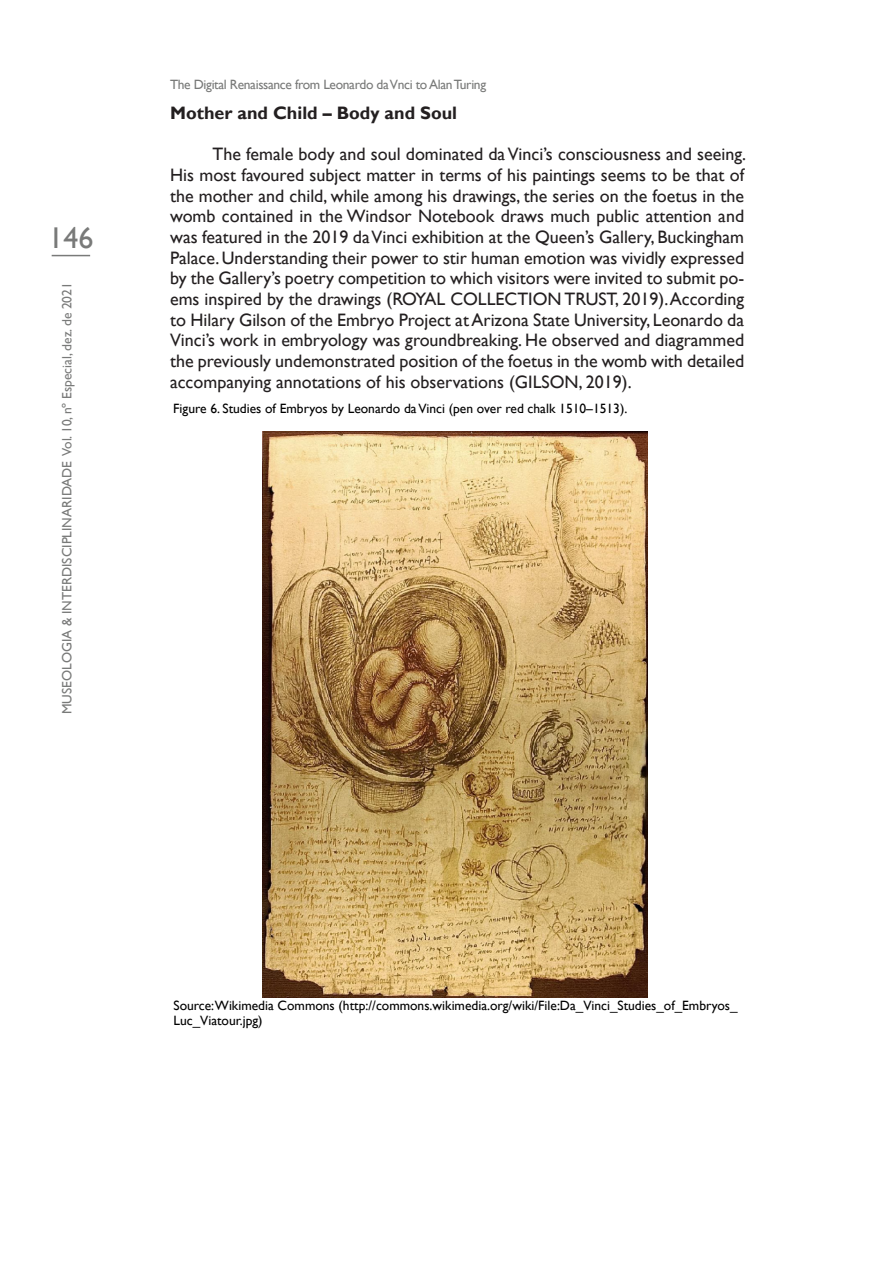
<style>
.page{position:relative;width:893px;height:1263px;background:#fff}
.page>*{position:absolute;margin:0;border:0;box-sizing:border-box;transform-origin:0 0}
.t1{font:30px "Gill Sans";color:#797a79}
.Texto_normal{font:18px/20.7px "Gill Sans";color:#231f20;text-align:justify}
.Subtítulo{font:700 18px "Gill Sans";color:#231f20}
.Legenda_imagem_2_-_f{font:13.5px/15px "Gill Sans";color:#000}
.t2{font:13.5px "Gill Sans";color:#797a79}
.t3{font:13.5px "Gill Sans";letter-spacing:-.025em;color:#797a79}
</style>
<div class="page">
<hr style="left:52px;top:255px;width:38px;height:1px;background:#797a79">
<img style="left:263px;top:431px;width:385px;height:566px">
<h1 class="t1" style="left:48px;top:221px;width:46px">146</h1>
<p class="t2" style="left:59px;top:714px;width:433px;rotate:-90deg">MUSEOLOGIA &amp; INTERDISCIPLINARIDADE Vol. 10, nº Especial, dez. de 2021</p>
<p class="t3" style="left:170px;top:76px;width:318px">The Digital Renaissance from Leonardo da Vnci to Alan Turing</p>
<p class="Subtítulo" style="left:170px;top:102px;width:289px">Mother and Child – Body and Soul</p>
<p class="Texto_normal" style="left:170px;top:144px;width:577px;text-indent:43px">The female body and soul dominated da Vinci’s consciousness and seeing.<br>His most favoured subject matter in terms of his paintings seems to be that of the mother and child, while among his drawings, the series on the foetus in the womb contained in the Windsor Notebook draws much public attention and was featured in the 2019 da Vinci exhibition at the Queen’s Gallery, Buckingham Palace. Understanding their power to stir human emotion was vividly expressed by the Gallery’s poetry competition to which visitors were invited to submit po&shy;ems inspired by the drawings (ROYAL COLLECTION TRUST, 2019). According to Hilary Gilson of the Embryo Project at Arizona State University, Leonardo da Vinci’s work in embryology was groundbreaking. He observed and diagrammed the previously undemonstrated position of the foetus in the womb with detailed accompanying annotations of his observations (GILSON, 2019).</p>
<p class="Legenda_imagem_2_-_f" style="left:173px;top:401px;width:456px">Figure 6. Studies of Embryos by Leonardo da Vinci (pen over red chalk 1510–1513).</p>
<p class="Legenda_imagem_2_-_f" style="left:173px;top:998px;width:566px">Source:Wikimedia Commons (http://commons.wikimedia.org/wiki/File:Da_Vinci_Studies_of_Embryos_<br>Luc_Viatour.jpg)</p>
</div>
